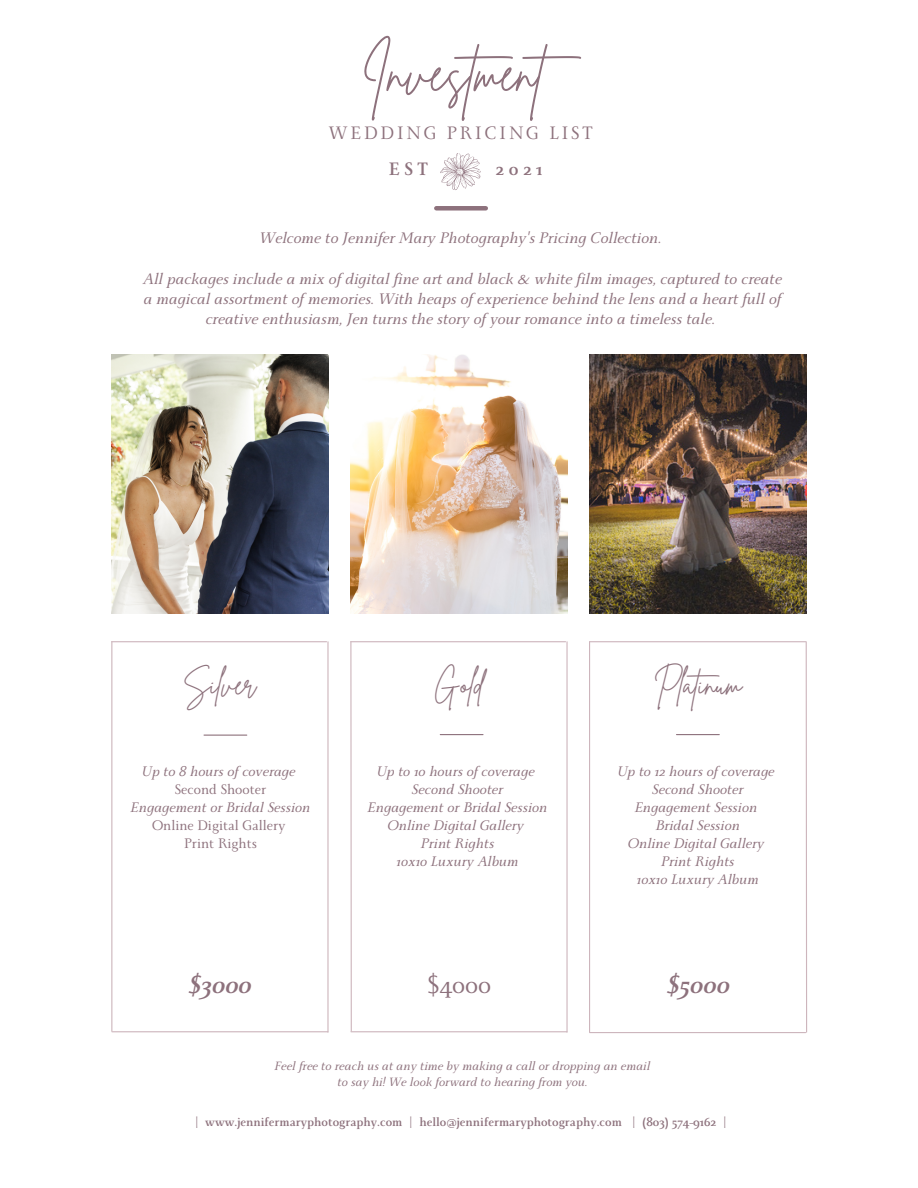
<style>
.page{position:relative;width:918px;height:1188px;background:#fff}
.page>*{position:absolute;margin:0;border:0;box-sizing:border-box;transform-origin:0 0}
.t1{font:52.35px "Brittany Signature";color:#8d717c}
.t2{font:29.25px "Brittany Signature";color:#8d717c}
.t3{font:italic 700 27.6px "Monterchi Serif";color:#8d717c}
.t4{font:27.6px "Monterchi Serif";color:#8d717c}
.t5{font:20.1px "Monterchi Serif";letter-spacing:.145em;color:#8d717c}
.t6{font:700 20.1px "Monterchi Serif";letter-spacing:.23em;color:#8d717c}
.t7{font:italic 16.95px/20.2px "Monterchi Serif";color:#8d717c;text-align:center}
.t8{font:italic 15.3px/18px "Monterchi Serif";color:#8d717c;text-align:center}
.t9{font:15.3px/18px "Monterchi Serif";color:#8d717c;text-align:center}
.t10{font:italic 13.35px/15.6px "Monterchi Serif";color:#8d717c;text-align:center}
.t11{font:700 13.35px "Monterchi Serif";color:#8d717c}
</style>
<div class="page">
<div style="left:436px;top:206px;width:50px;height:5px;background:#8d717c"></div>
<svg style="left:440px;top:153px;width:41px;height:37px"></svg>
<hr style="left:111px;top:642px;width:1px;height:389px;background:#cdb5bc">
<hr style="left:112px;top:1031px;width:216px;height:1px;background:#cdb5bc">
<hr style="left:327px;top:642px;width:2px;height:390px;background:#cdb5bc">
<hr style="left:350px;top:642px;width:2px;height:389px;background:#cdb5bc">
<hr style="left:351px;top:1031px;width:216px;height:1px;background:#cdb5bc">
<hr style="left:566px;top:642px;width:2px;height:390px;background:#cdb5bc">
<hr style="left:590px;top:641px;width:216px;height:1px;background:#cdb5bc">
<hr style="left:351px;top:641px;width:215px;height:1px;background:#cdb5bc">
<hr style="left:112px;top:641px;width:215px;height:1px;background:#cdb5bc">
<hr style="left:589px;top:642px;width:1px;height:390px;background:#cdb5bc">
<hr style="left:590px;top:1032px;width:216px;height:1px;background:#cdb5bc">
<hr style="left:806px;top:642px;width:1px;height:390px;background:#cdb5bc">
<img style="left:350px;top:355px;width:218px;height:258px">
<img style="left:111px;top:355px;width:217px;height:258px">
<img style="left:589px;top:355px;width:217px;height:258px">
<hr style="left:677px;top:734px;width:42px;height:1px;background:#8d717c">
<hr style="left:440px;top:734px;width:43px;height:1px;background:#8d717c">
<hr style="left:204px;top:735px;width:43px;height:1px;background:#8d717c">
<h1 class="t1" style="left:362px;top:38px;width:235px">Investment</h1>
<p class="t5" style="left:329px;top:123px;width:265px">WEDDING PRICING LIST</p>
<p class="t6" style="left:389px;top:159px;width:41px">EST</p>
<p class="t6" style="left:495px;top:159px;width:49px">2021</p>
<p class="t7" style="left:260px;top:231px;width:403px">Welcome to Jennifer Mary Photography's Pricing Collection.</p>
<p class="t7" style="left:143px;top:271px;width:641px">All packages include a mix of digital fine art and black &amp; white film images, captured to create a magical assortment of memories. With heaps of experience behind the lens and a heart full of creative enthusiasm, Jen turns the story of your romance into a timeless tale.</p>
<h2 class="t2" style="left:183px;top:665px;width:75px">Silver</h2>
<h2 class="t2" style="left:434px;top:665px;width:51px">Gold</h2>
<h2 class="t2" style="left:654px;top:665px;width:90px">Platinum</h2>
<p class="t8" style="left:142px;top:765px;width:155px">Up to 8 hours of coverage</p>
<p class="t9" style="left:175px;top:783px;width:93px">Second Shooter</p>
<p class="t8" style="left:131px;top:801px;width:181px">Engagement or Bridal Session</p>
<p class="t9" style="left:152px;top:819px;width:135px">Online Digital Gallery<br>Print Rights</p>
<p class="t8" style="left:368px;top:765px;width:181px">Up to 10 hours of coverage<br>Second Shooter<br>Engagement or Bridal Session<br>Online Digital Gallery<br>Print Rights<br>10x10 Luxury Album</p>
<p class="t8" style="left:617px;top:765px;width:159px">Up to 12 hours of coverage<br>Second Shooter<br>Engagement Session<br>Bridal Session<br>Online Digital Gallery<br>Print Rights<br>10x10 Luxury Album</p>
<h3 class="t3" style="left:189px;top:971px;width:64px">$3000</h3>
<h3 class="t4" style="left:428px;top:971px;width:65px">$4000</h3>
<h3 class="t3" style="left:668px;top:971px;width:64px">$5000</h3>
<p class="t10" style="left:275px;top:1060px;width:377px">Feel free to reach us at any time by making a call or dropping an email to say hi! We look forward to hearing from you.</p>
<p class="t11" style="left:195px;top:1116px;width:532px">| www.jennifermaryphotography.com | hello@jennifermaryphotography.com | (803) 574-9162 |</p>
</div>
